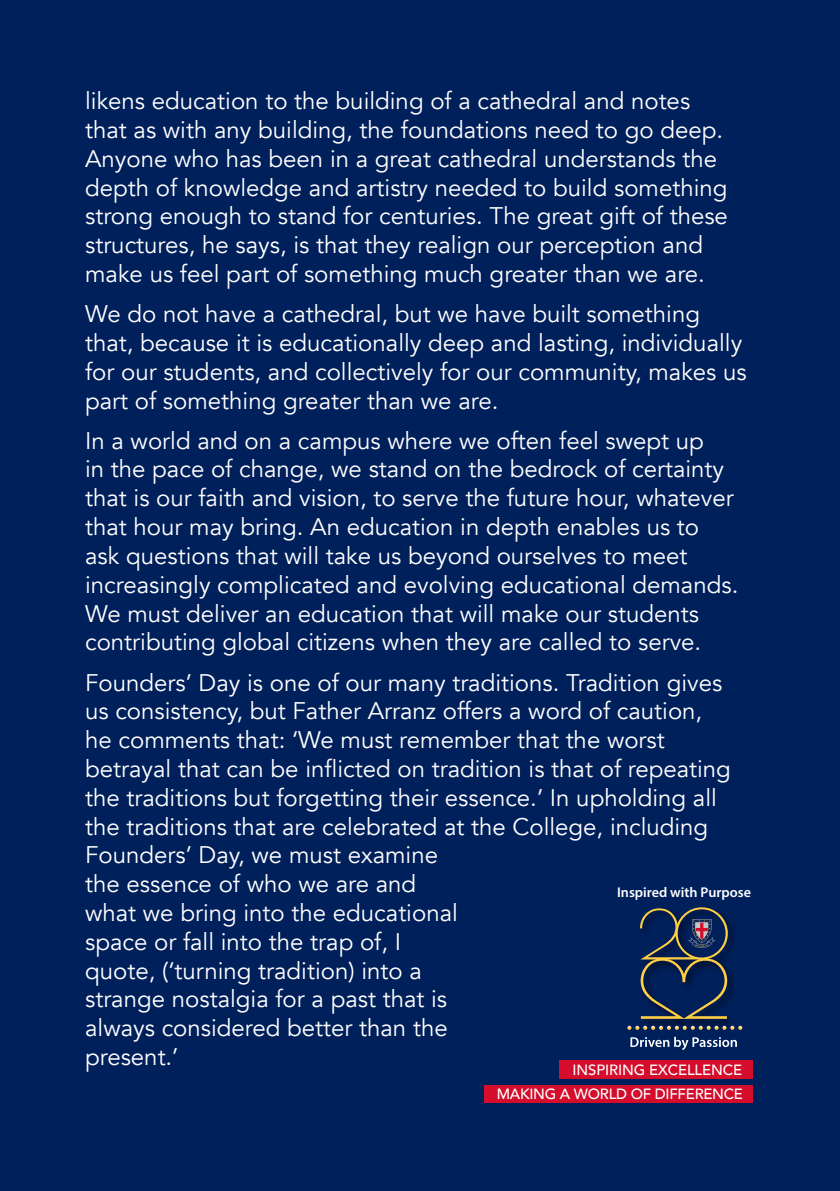
<style>
.page{position:relative;width:840px;height:1191px;background:#fff}
.page>*{position:absolute;margin:0;border:0;box-sizing:border-box;transform-origin:0 0}
.t1{font:24px/28.8px "Avenir";color:#fff}
.t2{font:500 14.8px/24.2px "Avenir";letter-spacing:-.02em;color:#fff;text-align:right}
.t3{font:600 14.2px "Myriad Pro";color:#fff}
</style>
<div class="page">
<div style="left:0;top:0;width:839px;height:1191px;background:#00205b"></div>
<img style="left:636px;top:919px;width:104px;height:111px">
<svg style="left:639px;top:907px;width:88px;height:112px"></svg>
<svg style="left:630px;top:1036px;width:106px;height:14px"></svg>
<svg style="left:627px;top:1025px;width:114px;height:4px"></svg>
<div style="left:559px;top:1060px;width:193px;height:18px;background:#d30d2b"></div>
<div style="left:483px;top:1085px;width:269px;height:17px;background:#d30d2b"></div>
<p class="t1" style="left:85px;top:87px;width:644px">likens education to the building of a cathedral and notes that as with any building, the foundations need to go deep.<br>Anyone who has been in a great cathedral understands the depth of knowledge and artistry needed to build something strong enough to stand for centuries. The great gift of these structures, he says, is that they realign our perception and make us feel part of something much greater than we are.</p>
<p class="t1" style="left:85px;top:300px;width:662px">We do not have a cathedral, but we have built something that, because it is educationally deep and lasting, individually for our students, and collectively for our community, makes us part of something greater than we are.</p>
<p class="t1" style="left:85px;top:426px;width:654px">In a world and on a campus where we often feel swept up<br>in the pace of change, we stand on the bedrock of certainty that is our faith and vision, to serve the future hour, whatever that hour may bring. An education in depth enables us to ask questions that will take us beyond ourselves to meet increasingly complicated and evolving educational demands.<br>We must deliver an education that will make our students contributing global citizens when they are called to serve.</p>
<p class="t1" style="left:85px;top:668px;width:647px">Founders’ Day is one of our many traditions. Tradition gives us consistency, but Father Arranz offers a word of caution, he comments that: ‘We must remember that the worst betrayal that can be inflicted on tradition is that of repeating the traditions but forgetting their essence.’ In upholding all the traditions that are celebrated at the College, including Founders’ Day, we must examine<br>the essence of who we are and<br>what we bring into the educational<br>space or fall into the trap of, I<br>quote, (‘turning tradition) into a<br>strange nostalgia for a past that is<br>always considered better than the<br>present.’</p>
<p class="t3" style="left:616px;top:883px;width:135px">Inspired with Purpose</p>
<p class="t2" style="left:496px;top:1057px;width:248px">INSPIRING EXCELLENCE<br>MAKING A WORLD OF DIFFERENCE</p>
</div>
